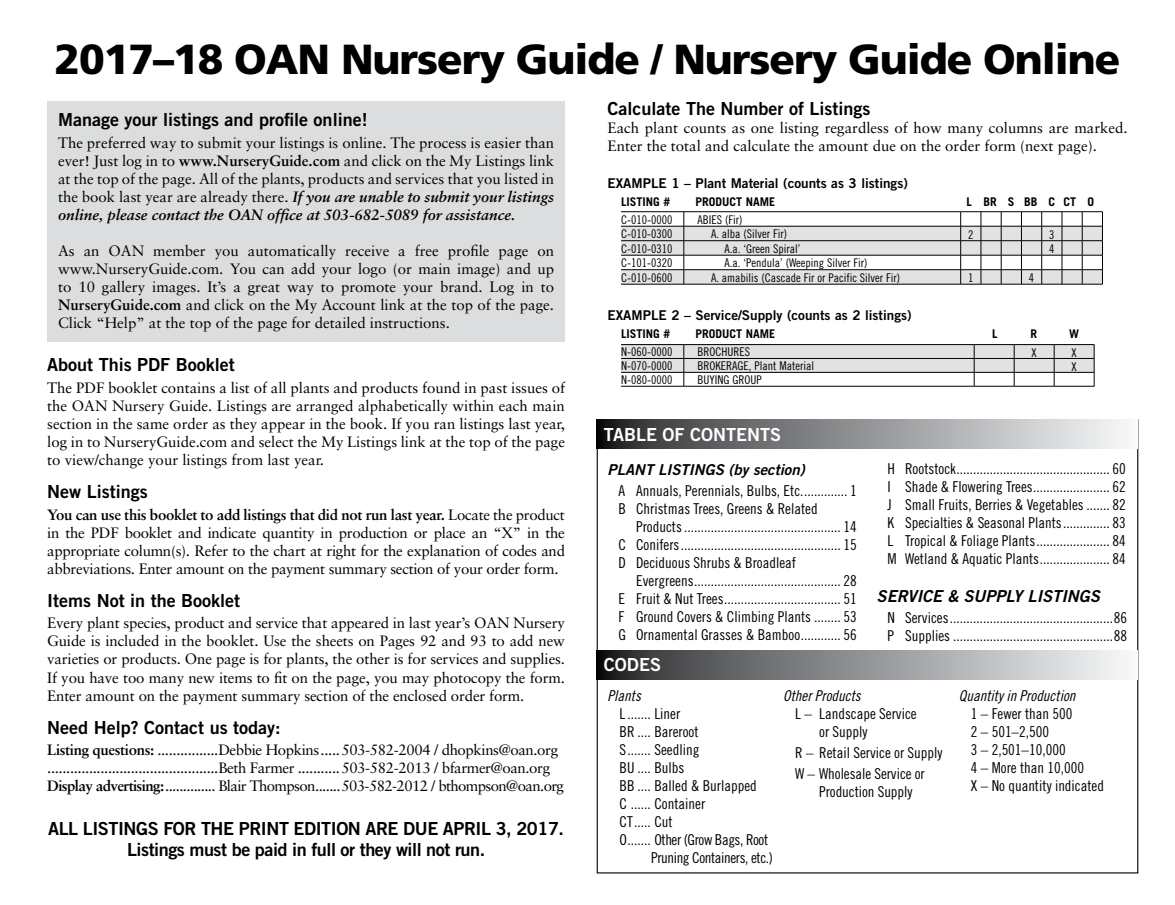
<style>
.page{position:relative;width:1175px;height:905px;background:#fff}
.page>*{position:absolute;margin:0;border:0;box-sizing:border-box;transform-origin:0 0}
.t1{font:900 42px "Frutiger";letter-spacing:-.025em;color:#000}
.t2{font:18px "Trade Gothic Bold Two";color:#000}
.t3{font:18px/21.6px "Trade Gothic Bold Two";letter-spacing:-.025em;color:#000;text-align:center}
.t4{font:18px "Trade Gothic Bold Two";color:#fff}
.t5{font:italic 16.5px "Trade Gothic Bold Two";color:#000}
.t6{font:15px/18px "Sabon";color:#000;text-align:justify}
.t7{font:15px/18px "Trade Gothic Cond Eighteen";color:#000}
.t8{font:15px/18px "Sabon";letter-spacing:-.025em;color:#000}
.t9{font:15px/18px "Trade Gothic Cond Eighteen";letter-spacing:-.025em;color:#000}
.t10{font:15px "Trade Gothic Cond Eighteen Obl";color:#000}
.t11{font:italic 15px "Trade Gothic Bold Two";color:#000}
.t12{font:13.5px "Trade Gothic Bold Two";color:#000}
.t13{font:12px "Trade Gothic Cond Eighteen";color:#000}
.t14{font:700 12px "Trade Gothic";color:#000}
.s1{font-weight:700}
.s2{font-weight:700;font-style:italic}
</style>
<div class="page">
<svg style="left:596px;top:650px;width:529px;height:29px;background:#8e8f91"></svg>
<svg style="left:596px;top:419px;width:529px;height:30px;background:#8e8f91"></svg>
<div style="left:47px;top:101px;width:518px;height:241px;background:#dcddde"></div>
<svg style="left:621px;top:211px;width:482px;height:74px"></svg>
<svg style="left:621px;top:344px;width:473px;height:42px"></svg>
<hr style="left:621px;top:372px;width:63px;height:1px;background:#000">
<hr style="left:684px;top:372px;width:290px;height:1px;background:#000">
<hr style="left:974px;top:372px;width:40px;height:1px;background:#000">
<hr style="left:1014px;top:372px;width:40px;height:1px;background:#000">
<hr style="left:1054px;top:372px;width:40px;height:1px;background:#000">
<hr style="left:621px;top:386px;width:63px;height:1px;background:#000">
<hr style="left:684px;top:386px;width:290px;height:1px;background:#000">
<hr style="left:974px;top:386px;width:40px;height:1px;background:#000">
<hr style="left:1014px;top:386px;width:40px;height:1px;background:#000">
<hr style="left:1054px;top:386px;width:40px;height:1px;background:#000">
<h1 class="t1" style="left:55px;top:34px;width:1067px">2017–18 OAN Nursery Guide / Nursery Guide Online</h1>
<p class="t2" style="left:58px;top:109px;width:311px">Manage your listings and profile online!</p>
<p class="t6" style="left:58px;top:133px;width:497px">The preferred way to submit your listings is online. The process is easier than ever! Just log in to <span class="s1">www.NurseryGuide.com</span> and click on the My Listings link at the top of the page. All of the plants, products and services that you listed in the book last year are already there. <span class="s2">If you are unable to submit your listings online, please contact the OAN office at 503-682-5089 for assistance.</span></p>
<p class="t6" style="left:58px;top:241px;width:497px">As an OAN member you automatically receive a free profile page on www.NurseryGuide.com. You can add your logo (or main image) and up to 10 gallery images. It’s a great way to promote your brand. Log in to <span class="s1">NurseryGuide.com</span> and click on the My Account link at the top of the page.<br>Click “Help” at the top of the page for detailed instructions.</p>
<p class="t2" style="left:607px;top:98px;width:264px">Calculate The Number of Listings</p>
<p class="t6" style="left:607px;top:119px;width:521px">Each plant counts as one listing regardless of how many columns are marked.<br>Enter the total and calculate the amount due on the order form (next page).</p>
<p class="t12" style="left:607px;top:174px;width:302px">EXAMPLE 1 – Plant Material (counts as 3 listings)</p>
<p class="t14" style="left:621px;top:194px;width:51px">LISTING #</p>
<p class="t14" style="left:695px;top:194px;width:81px">PRODUCT NAME</p>
<p class="t14" style="left:966px;top:194px;width:129px">L BR SBB CCT O</p>
<p class="t13" style="left:621px;top:212px;width:53px">C-010-0000</p>
<p class="t13" style="left:697px;top:212px;width:46px">ABIES (Fir)</p>
<p class="t13" style="left:621px;top:227px;width:53px">C-010-0300</p>
<p class="t13" style="left:711px;top:227px;width:78px">A. alba (Silver Fir)</p>
<p class="t13" style="left:968px;top:227px;width:7px">2</p>
<p class="t13" style="left:1049px;top:227px;width:7px">3</p>
<p class="t13" style="left:621px;top:241px;width:53px">C-010-0310</p>
<p class="t13" style="left:724px;top:241px;width:77px">A.a. ‘Green Spiral’</p>
<p class="t13" style="left:1049px;top:242px;width:7px">4</p>
<p class="t13" style="left:621px;top:256px;width:53px">C-101-0320</p>
<p class="t13" style="left:724px;top:256px;width:144px">A.a. ‘Pendula’ (Weeping Silver Fir)</p>
<p class="t13" style="left:621px;top:270px;width:53px">C-010-0600</p>
<p class="t13" style="left:711px;top:270px;width:191px">A. amabilis (Cascade Fir or Pacific Silver Fir)</p>
<p class="t13" style="left:968px;top:271px;width:7px">1</p>
<p class="t13" style="left:1029px;top:271px;width:7px">4</p>
<p class="t12" style="left:607px;top:307px;width:305px">EXAMPLE 2 – Service/Supply (counts as 2 listings)</p>
<p class="t14" style="left:621px;top:327px;width:51px">LISTING #</p>
<p class="t14" style="left:695px;top:327px;width:81px">PRODUCT NAME</p>
<p class="t14" style="left:992px;top:327px;width:7px">L</p>
<p class="t14" style="left:1030px;top:327px;width:8px">R</p>
<p class="t14" style="left:1069px;top:327px;width:11px">W</p>
<p class="t13" style="left:621px;top:345px;width:53px">N-060-0000</p>
<p class="t13" style="left:697px;top:345px;width:54px">BROCHURES</p>
<p class="t13" style="left:1031px;top:345px;width:7px">X</p>
<p class="t13" style="left:1071px;top:345px;width:7px">X</p>
<p class="t13" style="left:621px;top:359px;width:53px">N-070-0000</p>
<p class="t13" style="left:697px;top:359px;width:118px">BROKERAGE, Plant Material</p>
<p class="t13" style="left:1071px;top:359px;width:7px">X</p>
<p class="t13" style="left:621px;top:372px;width:53px">N-080-0000</p>
<p class="t13" style="left:697px;top:372px;width:66px">BUYING GROUP</p>
<p class="t2" style="left:47px;top:354px;width:189px">About This PDF Booklet</p>
<p class="t6" style="left:47px;top:378px;width:519px">The PDF booklet contains a list of all plants and products found in past issues of the OAN Nursery Guide. Listings are arranged alphabetically within each main section in the same order as they appear in the book. If you ran listings last year, log in to NurseryGuide.com and select the My Listings link at the top of the page to view/change your listings from last year.</p>
<p class="t2" style="left:47px;top:480px;width:102px">New Listings</p>
<p class="t6" style="left:47px;top:505px;width:519px"><span class="s1">You can use this booklet to add listings that did not run last year.</span> Locate the product in the PDF booklet and indicate quantity in production or place an “X” in the appropriate column(s). Refer to the chart at right for the explanation of codes and abbreviations. Enter amount on the payment summary section of your order form.</p>
<p class="t2" style="left:47px;top:589px;width:194px">Items Not in the Booklet</p>
<p class="t6" style="left:47px;top:614px;width:519px">Every plant species, product and service that appeared in last year’s OAN Nursery Guide is included in the booklet. Use the sheets on Pages 92 and 93 to add new varieties or products. One page is for plants, the other is for services and supplies.<br>If you have too many new items to fit on the page, you may photocopy the form.<br>Enter amount on the payment summary section of the enclosed order form.</p>
<p class="t2" style="left:47px;top:716px;width:235px">Need Help? Contact us today:</p>
<p class="t8" style="left:47px;top:741px;width:518px"><span class="s1">Listing questions:</span> ................Debbie Hopkins.....503-582-2004 / dhopkins@oan.org .............................................Beth Farmer ...........503-582-2013 / bfarmer@oan.org<br><span class="s1">Display advertising:</span>.............. Blair Thompson.......503-582-2012 / bthompson@oan.org</p>
<p class="t3" style="left:48px;top:817px;width:517px">ALL LISTINGS FOR THE PRINT EDITION ARE DUE APRIL 3, 2017.<br>Listings must be paid in full or they will not run.</p>
<p class="t4" style="left:604px;top:423px;width:179px">TABLE OF CONTENTS</p>
<p class="t7" style="left:887px;top:459px;width:240px;text-align:justify">H Rootstock.............................................. 60<br>I Shade &amp; Flowering Trees....................... 62<br>J Small Fruits, Berries &amp; Vegetables ....... 82<br>K Specialties &amp; Seasonal Plants.............. 83<br>L Tropical &amp; Foliage Plants...................... 84<br>M Wetland &amp; Aquatic Plants..................... 84</p>
<p class="t5" style="left:876px;top:586px;width:225px">SERVICE &amp; SUPPLY LISTINGS</p>
<p class="t7" style="left:887px;top:608px;width:241px">N Services.................................................86<br>P Supplies ................................................88</p>
<p class="t11" style="left:607px;top:460px;width:199px">PLANT LISTINGS (by section)</p>
<p class="t7" style="left:618px;top:481px;width:240px">A Annuals, Perennials, Bulbs, Etc.............. 1<br>B Christmas Trees, Greens &amp; Related</p>
<p class="t7" style="left:618px;top:517px;width:240px;text-align:justify;text-indent:18px">Products............................................... 14<br>C Conifers................................................ 15<br>D Deciduous Shrubs &amp; Broadleaf</p>
<p class="t7" style="left:618px;top:571px;width:240px;text-align:justify;text-indent:18px">Evergreens............................................ 28<br>E Fruit &amp; Nut Trees................................... 51<br>F Ground Covers &amp; Climbing Plants ........ 53<br>G Ornamental Grasses &amp; Bamboo............ 56</p>
<p class="t4" style="left:604px;top:653px;width:59px">CODES</p>
<p class="t10" style="left:958px;top:686px;width:118px">Quantity in Production</p>
<p class="t7" style="left:970px;top:704px;width:135px">1 – Fewer than 500<br>2 – 501–2,500<br>3 – 2,501–10,000<br>4 – More than 10,000<br>X – No quantity indicated</p>
<p class="t10" style="left:783px;top:686px;width:79px">Other Products</p>
<p class="t7" style="left:819px;top:704px;width:99px;text-indent:-24px">L – Landscape Service or Supply</p>
<p class="t7" style="left:795px;top:742px;width:149px;line-height:21px">R – Retail Service or Supply<br>W – Wholesale Service or</p>
<p class="t7" style="left:819px;top:782px;width:95px">Production Supply</p>
<p class="t10" style="left:607px;top:686px;width:35px">Plants</p>
<p class="t7" style="left:619px;top:704px;width:7px">L</p>
<p class="t7" style="left:654px;top:704px;width:27px">Liner</p>
<p class="t7" style="left:619px;top:722px;width:16px">BR</p>
<p class="t7" style="left:654px;top:722px;width:46px">Bareroot</p>
<p class="t7" style="left:619px;top:740px;width:8px">S</p>
<p class="t7" style="left:654px;top:740px;width:46px">Seedling</p>
<p class="t7" style="left:619px;top:758px;width:16px">BU</p>
<p class="t7" style="left:654px;top:758px;width:31px">Bulbs</p>
<p class="t7" style="left:619px;top:776px;width:16px">BB</p>
<p class="t7" style="left:654px;top:776px;width:104px">Balled &amp; Burlapped</p>
<p class="t7" style="left:619px;top:794px;width:9px">C</p>
<p class="t7" style="left:654px;top:794px;width:52px">Container</p>
<p class="t7" style="left:619px;top:812px;width:15px">CT</p>
<p class="t7" style="left:654px;top:812px;width:20px">Cut</p>
<p class="t7" style="left:619px;top:830px;width:9px">O</p>
<p class="t9" style="left:651px;top:830px;width:123px">Other (Grow Bags, Root<br>Pruning Containers, etc.)</p>
</div>
